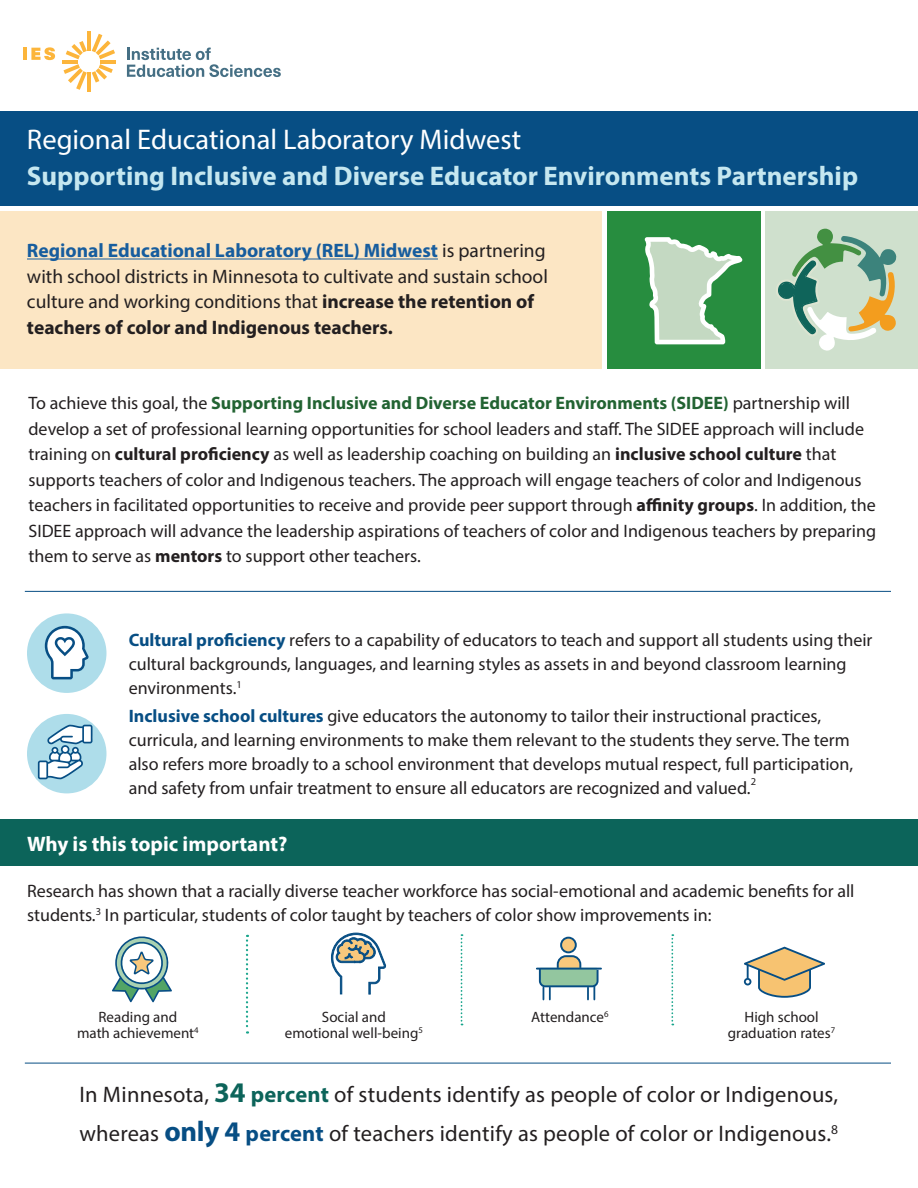
<style>
.page{position:relative;width:918px;height:1188px;background:#fff}
.page>*{position:absolute;margin:0;border:0;box-sizing:border-box;transform-origin:0 0}
.t1{font:28.5px "Myriad Pro";color:#fff}
.t2{font:700 27px "Myriad Pro";color:#c5e7f0}
.t3{font:22.5px/39px "Myriad Pro";letter-spacing:.01em;color:#231f20}
.t4{font:700 21px "Myriad Pro";color:#fff}
.t5{font:19.5px/25.5px "Myriad Pro";color:#231f20}
.t6{font:18px/25.5px "Myriad Pro";color:#231f20}
.t7{font:15px/16.5px "Myriad Pro";color:#231f20;text-align:center}
.t8{font:10.5px "Myriad Pro";color:#231f20}
.s1{font-weight:700;color:#175d9e}
.s2{font-weight:700}
.s3{font-weight:700;color:#226332}
.s4{font-weight:700;color:#074e84}
.s5{font-weight:700;font-size:28.5px;color:#0c645a}
.s6{font-weight:700;color:#0c645a}
.s7{font-weight:700;font-size:28.5px;color:#074e84}
</style>
<div class="page">
<hr style="left:25px;top:591px;width:866px;height:1px;background:#074e84">
<hr style="left:25px;top:1063px;width:866px;height:1px;background:#074e84">
<div style="left:608px;top:211px;width:153px;height:158px;background:#278d3f"></div>
<div style="left:766px;top:211px;width:152px;height:158px;background:#cfe0cd"></div>
<div style="left:1px;top:819px;width:917px;height:46px;background:#0c645a"></div>
<svg style="left:645px;top:237px;width:97px;height:107px"></svg>
<svg style="left:246px;top:935px;width:2px;height:99px"></svg>
<svg style="left:461px;top:934px;width:2px;height:91px"></svg>
<svg style="left:671px;top:934px;width:2px;height:91px"></svg>
<svg style="left:112px;top:936px;width:60px;height:66px"></svg>
<svg style="left:331px;top:933px;width:55px;height:61px"></svg>
<svg style="left:744px;top:947px;width:81px;height:51px"></svg>
<div style="left:27px;top:613px;width:79px;height:80px;background:#aeddea;border-radius:50%"></div>
<div style="left:27px;top:714px;width:79px;height:79px;background:#aeddea;border-radius:50%"></div>
<svg style="left:38px;top:725px;width:55px;height:54px"></svg>
<div style="left:561px;top:938px;width:15px;height:14px;background:#f8c87c;border-radius:50%"></div>
<div style="left:560px;top:937px;width:17px;height:16px;border:2px solid #074e84;border-radius:50%"></div>
<div style="left:558px;top:956px;width:22px;height:25px;background:#f8c87c;border-radius:8px"></div>
<div style="left:557px;top:955px;width:24px;height:27px;border:2px solid #074e84;border-radius:8px"></div>
<hr style="left:537px;top:968px;width:64px;height:2px;background:#074e84">
<svg style="left:538px;top:967px;width:62px;height:33px"></svg>
<svg style="left:45px;top:626px;width:44px;height:53px"></svg>
<div style="left:0;top:111px;width:918px;height:94px;background:#074e84"></div>
<div style="left:0;top:211px;width:602px;height:158px;background:#fce6c4"></div>
<hr style="left:27px;top:259px;width:411px;height:1px;background:#175d9e">
<svg style="left:31px;top:47px;width:24px;height:13px"></svg>
<hr style="left:87px;top:31px;width:4px;height:20px;background:#fcb53b">
<hr style="left:62px;top:60px;width:16px;height:4px;background:#fcb53b">
<hr style="left:87px;top:73px;width:4px;height:19px;background:#fcb53b">
<hr style="left:100px;top:60px;width:16px;height:4px;background:#fcb53b">
<svg style="left:64px;top:34px;width:51px;height:56px"></svg>
<hr style="left:23px;top:48px;width:4px;height:12px;background:#fcb53b">
<svg style="left:127px;top:48px;width:154px;height:29px"></svg>
<svg style="left:776px;top:229px;width:121px;height:122px"></svg>
<p class="t1" style="left:27px;top:122px;width:496px">Regional Educational Laboratory Midwest</p>
<h1 class="t2" style="left:27px;top:159px;width:833px">Supporting Inclusive and Diverse Educator Environments Partnership</h1>
<p class="t5" style="left:27px;top:237px;width:522px"><span class="s1">Regional Educational Laboratory (REL) Midwest</span> is partnering with school districts in Minnesota to cultivate and sustain school culture and working conditions that <span class="s2">increase the retention of teachers of color and Indigenous teachers.</span></p>
<p class="t6" style="left:28px;top:390px;width:849px">To achieve this goal, the <span class="s3">Supporting Inclusive and Diverse Educator Environments (SIDEE)</span> partnership will develop a set of professional learning opportunities for school leaders and staff. The SIDEE approach will include training on <span class="s2">cultural proficiency</span> as well as leadership coaching on building an <span class="s2">inclusive school culture</span> that supports teachers of color and Indigenous teachers. The approach will engage teachers of color and Indigenous teachers in facilitated opportunities to receive and provide peer support through <span class="s2">affinity groups</span>. In addition, the SIDEE approach will advance the leadership aspirations of teachers of color and Indigenous teachers by preparing them to serve as <span class="s2">mentors</span> to support other teachers.</p>
<p class="t6" style="left:129px;top:628px;width:745px;line-height:24px"><span class="s4">Cultural proficiency</span> refers to a capability of educators to teach and support all students using their cultural backgrounds, languages, and learning styles as assets in and beyond classroom learning environments.<sup>1</sup></p>
<p class="t6" style="left:129px;top:704px;width:726px;line-height:24px"><span class="s4">Inclusive school cultures</span> give educators the autonomy to tailor their instructional practices, curricula, and learning environments to make them relevant to the students they serve. The term also refers more broadly to a school environment that develops mutual respect, full participation, and safety from unfair treatment to ensure all educators are recognized and valued.</p>
<p class="t8" style="left:751px;top:775px;width:7px">2</p>
<h2 class="t4" style="left:27px;top:830px;width:262px">Why is this topic important?</h2>
<p class="t6" style="left:27px;top:879px;width:829px;line-height:24px">Research has shown that a racially diverse teacher workforce has social-emotional and academic benefits for all students.<sup>3</sup> In particular, students of color taught by teachers of color show improvements in:</p>
<p class="t7" style="left:77px;top:1008px;width:123px">Reading and<br>math achievement<sup>4</sup></p>
<p class="t7" style="left:285px;top:1008px;width:140px">Social and<br>emotional well-being<sup>5</sup></p>
<p class="t7" style="left:531px;top:1008px;width:79px">Attendance<sup>6</sup></p>
<p class="t7" style="left:728px;top:1008px;width:109px">High school graduation rates<sup>7</sup></p>
<p class="t3" style="left:79px;top:1075px;width:760px">In Minnesota, <span class="s5">34</span> <span class="s6">percent</span> of students identify as people of color or Indigenous, whereas <span class="s7">only 4</span> <span class="s4">percent</span> of teachers identify as people of color or Indigenous.<sup>8</sup></p>
</div>
